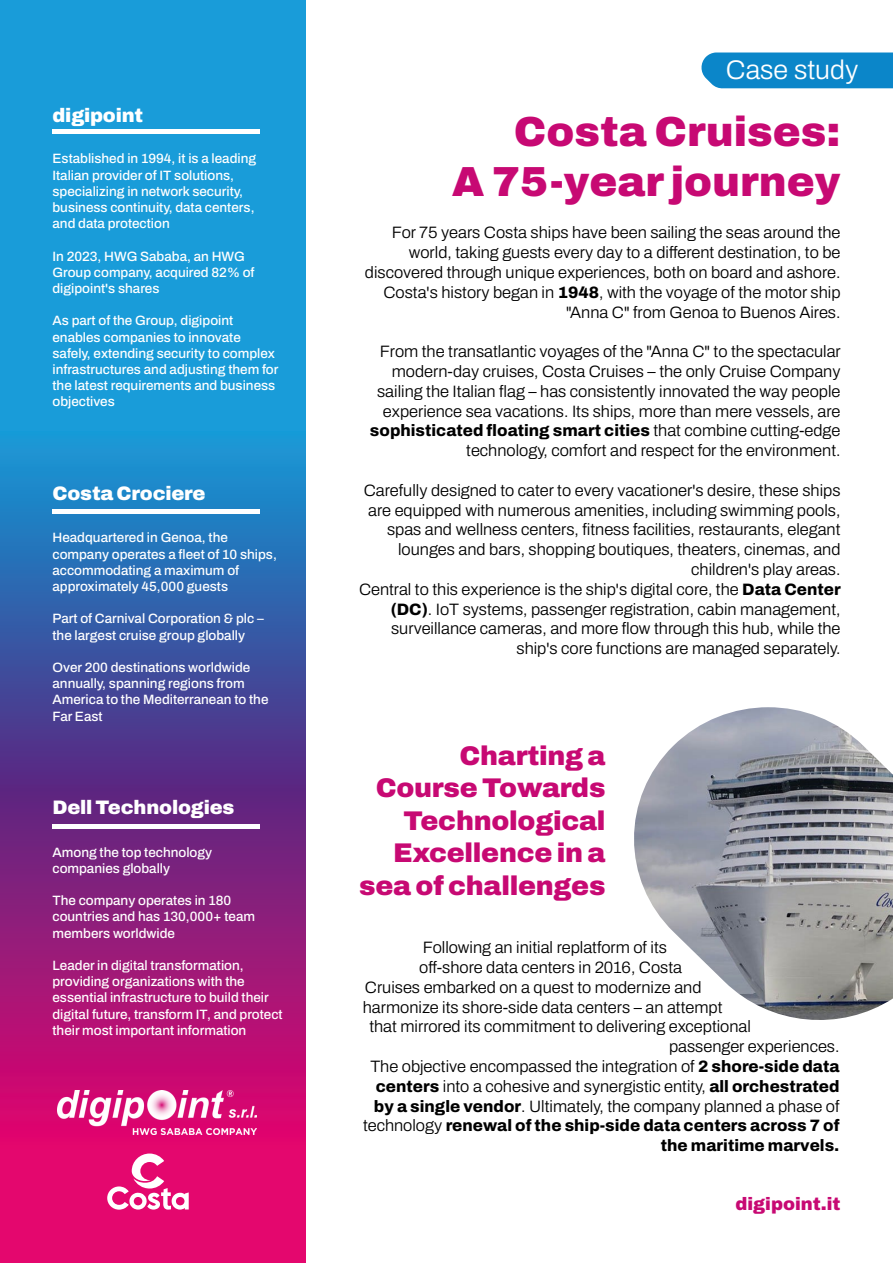
<style>
.page{position:relative;width:893px;height:1263px;background:#fff}
.page>*{position:absolute;margin:0;border:0;box-sizing:border-box;transform-origin:0 0}
.t1{font:900 42px/50.4px "Archivo";color:#c70973;text-align:right}
.t2{font:900 27px/32.4px "Archivo";letter-spacing:-.01em;color:#c70973;text-align:right}
.t3{font:300 27px "Archivo";color:#fff}
.t4{font:900 19.5px "Archivo";letter-spacing:-.01em;color:#fff}
.t5{font:900 18px "Archivo";color:#c70973}
.t6{font:300 16.5px/19.8px "Archivo";color:#000;text-align:right}
.t7{font:800 16.5px "Archivo";color:#000}
.t8{font:500 13.5px/16.2px "Archivo";color:#fff}
.s1{font-weight:800}
.s2{font-weight:300}
</style>
<div class="page">
<svg style="left:701px;top:52px;width:192px;height:37px;background:#198ccc"></svg>
<svg style="left:0;top:0;width:305px;height:1263px;background:#555aa8"></svg>
<img style="left:634px;top:707px;width:259px;height:313px">
<div style="left:52px;top:129px;width:208px;height:5px;background:#fff"></div>
<hr style="left:52px;top:510px;width:208px;height:4px;background:#fff">
<hr style="left:52px;top:824px;width:208px;height:4px;background:#fff">
<svg style="left:107px;top:1153px;width:82px;height:57px"></svg>
<img style="left:57px;top:1090px;width:199px;height:44px">
<p class="t4" style="left:52px;top:101px;width:92px">digipoint</p>
<p class="t8" style="left:52px;top:151px;width:205px">Established in 1994, it is a leading<br>Italian provider of IT solutions, specializing in network security, business continuity, data centers, and data protection</p>
<p class="t8" style="left:52px;top:248px;width:204px">In 2023, HWG Sababa, an HWG<br>Group company, acquired 82% of digipoint's shares</p>
<p class="t8" style="left:52px;top:313px;width:227px">As part of the Group, digipoint enables companies to innovate safely, extending security to complex infrastructures and adjusting them for the latest requirements and business objectives</p>
<p class="t4" style="left:52px;top:479px;width:155px">Costa Crociere</p>
<p class="t8" style="left:52px;top:530px;width:226px">Headquartered in Genoa, the company operates a fleet of 10 ships, accommodating a maximum of approximately 45,000 guests</p>
<p class="t8" style="left:52px;top:611px;width:213px">Part of Carnival Corporation &amp; plc – the largest cruise group globally</p>
<p class="t8" style="left:52px;top:659px;width:217px">Over 200 destinations worldwide annually, spanning regions from<br>America to the Mediterranean to the<br>Far East</p>
<p class="t4" style="left:52px;top:793px;width:183px">Dell Technologies</p>
<p class="t8" style="left:52px;top:844px;width:161px">Among the top technology companies globally</p>
<p class="t8" style="left:52px;top:892px;width:204px">The company operates in 180 countries and has 130,000+ team members worldwide</p>
<p class="t8" style="left:52px;top:957px;width:232px">Leader in digital transformation, providing organizations with the essential infrastructure to build their digital future, transform IT, and protect their most important information</p>
<h2 class="t3" style="left:726px;top:50px;width:134px">Case study</h2>
<h1 class="t1" style="left:452px;top:106px;width:390px">Costa Cruises:<br>A 75-year journey</h1>
<p class="t6" style="left:365px;top:223px;width:477px">For 75 years Costa ships have been sailing the seas around the world, taking guests every day to a different destination, to be discovered through unique experiences, both on board and ashore.<br>Costa's history began in <span class="s1">1948</span>, with the voyage of the motor ship "Anna C" from Genoa to Buenos Aires.</p>
<p class="t6" style="left:370px;top:342px;width:472px">From the transatlantic voyages of the "Anna C" to the spectacular modern-day cruises, Costa Cruises – the only Cruise Company sailing the Italian flag – has consistently innovated the way people experience sea vacations. Its ships, more than mere vessels, are <span class="s1">sophisticated floating smart cities</span> that combine cutting-edge technology, comfort and respect for the environment.</p>
<p class="t6" style="left:359px;top:480px;width:483px">Carefully designed to cater to every vacationer's desire, these ships are equipped with numerous amenities, including swimming pools, spas and wellness centers, fitness facilities, restaurants, elegant lounges and bars, shopping boutiques, theaters, cinemas, and children's play areas.<br>Central to this experience is the ship's digital core, the <span class="s1">Data Center (DC)</span>. IoT systems, passenger registration, cabin management, surveillance cameras, and more flow through this hub, while the ship's core functions are managed separately.</p>
<h2 class="t2" style="left:359px;top:739px;width:248px">Charting a<br>Course Towards<br>Technological<br>Excellence in a sea of challenges</h2>
<p class="t6" style="left:423px;top:937px;width:246px">Following an initial replatform of its</p>
<p class="t6" style="left:419px;top:957px;width:264px">off-shore data centers in 2016, Costa</p>
<p class="t6" style="left:365px;top:977px;width:338px">Cruises embarked on a quest to modernize and</p>
<p class="t6" style="left:363px;top:997px;width:361px">harmonize its shore-side data centers – an attempt</p>
<p class="t6" style="left:369px;top:1017px;width:383px">that mirrored its commitment to delivering exceptional</p>
<p class="t6" style="left:669px;top:1036px;width:172px">passenger experiences.</p>
<p class="t6" style="left:370px;top:1056px;width:471px">The objective encompassed the integration of <span class="s1">2 shore-side data</span></p>
<p class="t6" style="left:376px;top:1076px;width:465px"><span class="s1">centers</span> into a cohesive and synergistic entity, <span class="s1">all orchestrated</span></p>
<p class="t6" style="left:374px;top:1096px;width:467px"><span class="s1">by a single vendor</span>. Ultimately, the company planned a phase of</p>
<p class="t7" style="left:363px;top:1113px;width:478px"><span class="s2">technology</span> renewal of the ship-side data centers across 7 of</p>
<p class="t7" style="left:661px;top:1133px;width:180px">the maritime marvels.</p>
<p class="t5" style="left:735px;top:1190px;width:106px">digipoint.it</p>
</div>
